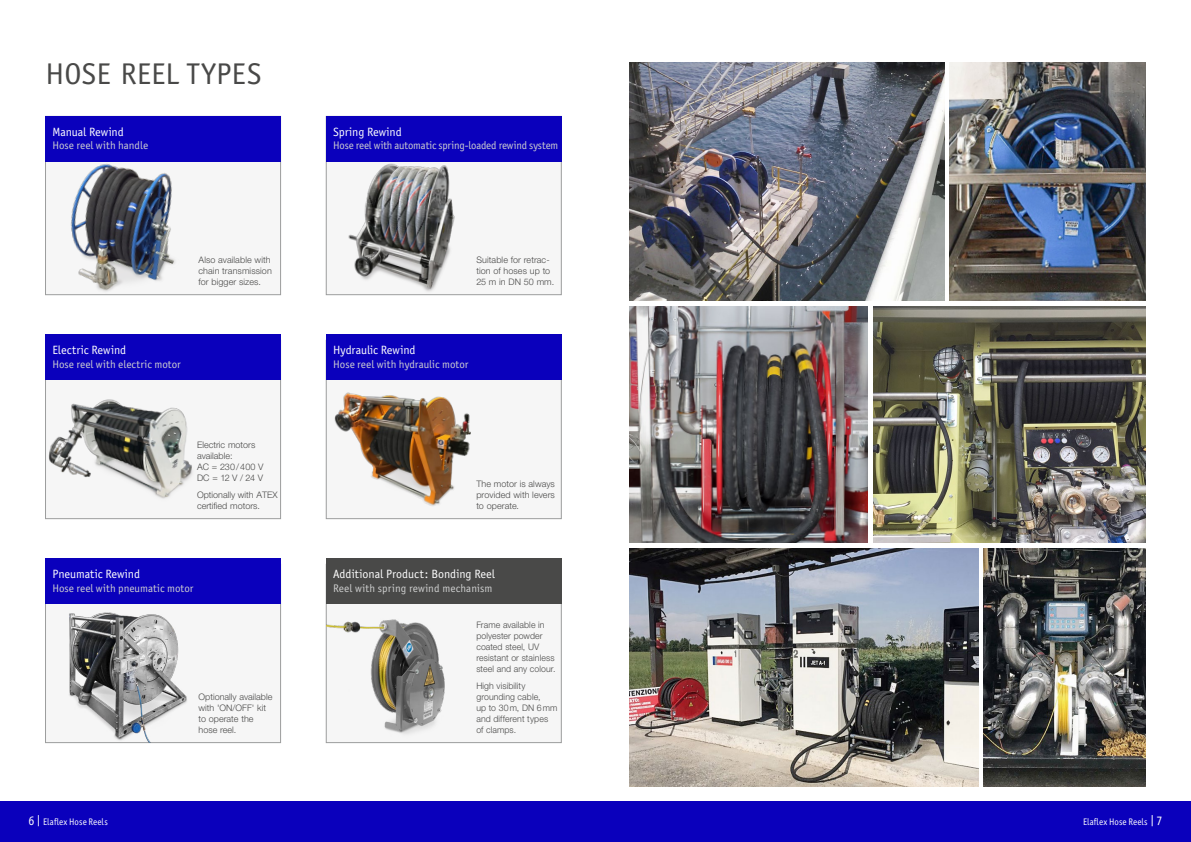
<style>
.page{position:relative;width:1191px;height:842px;background:#fff}
.page>*{position:absolute;margin:0;border:0;box-sizing:border-box;transform-origin:0 0}
.Longcopy_groß{font:30px "Officina Sans ITC Std";letter-spacing:.005em;color:#494948}
.Subheads_ohne_Versal{font:12px "Officina Sans ITC Std";color:#fff}
.Subheads_ohne_Versal-2{font:11px "Officina Sans ITC Std";letter-spacing:.005em;color:#cfd0d0}
.t1{font:9.5px "Officina Sans ITC Std";letter-spacing:.01em;color:#fff;scale:.93 1}
.Longcopy_klein{font:300 9px/11px "Helvetica Neue LTW1 G";letter-spacing:.01em;color:#494948}
.s1{font-size:13px}
</style>
<div class="page">
<div style="left:0;top:801px;width:1191px;height:41px;background:#0a00bc"></div>
<div style="left:45px;top:116px;width:236px;height:179px;background:#f6f6f6;border:1px solid #9c9d9d"></div>
<img style="left:984px;top:549px;width:161px;height:238px">
<img style="left:950px;top:62px;width:195px;height:238px">
<img style="left:873px;top:306px;width:272px;height:237px">
<img style="left:629px;top:549px;width:349px;height:238px">
<img style="left:629px;top:62px;width:315px;height:238px">
<div style="left:45px;top:116px;width:236px;height:46px;background:#0a00bc"></div>
<img style="left:629px;top:306px;width:238px;height:237px">
<div style="left:45px;top:340px;width:236px;height:179px;background:#f6f6f6;border:1px solid #9c9d9d"></div>
<div style="left:45px;top:334px;width:236px;height:46px;background:#0a00bc"></div>
<img style="left:45px;top:162px;width:173px;height:133px">
<img style="left:45px;top:389px;width:148px;height:122px">
<div style="left:45px;top:564px;width:236px;height:179px;background:#f6f6f6;border:1px solid #9c9d9d"></div>
<div style="left:45px;top:558px;width:236px;height:46px;background:#0a00bc"></div>
<img style="left:48px;top:612px;width:153px;height:130px">
<div style="left:326px;top:116px;width:235px;height:179px;background:#f6f6f6;border:1px solid #9c9d9d"></div>
<div style="left:326px;top:116px;width:235px;height:46px;background:#0a00bc"></div>
<img style="left:328px;top:163px;width:137px;height:132px">
<div style="left:326px;top:340px;width:235px;height:179px;background:#f6f6f6;border:1px solid #9c9d9d"></div>
<div style="left:326px;top:334px;width:235px;height:46px;background:#0a00bc"></div>
<img style="left:326px;top:380px;width:153px;height:139px">
<div style="left:326px;top:564px;width:235px;height:179px;background:#f6f6f6;border:1px solid #9c9d9d"></div>
<div style="left:326px;top:558px;width:235px;height:46px;background:#494948"></div>
<img style="left:326px;top:604px;width:143px;height:139px">
<p class="Longcopy_groß" style="left:45px;top:57px;width:218px">HOSE REEL TYPES</p>
<p class="Subheads_ohne_Versal" style="left:52px;top:125px;width:73px">Manual Rewind</p>
<p class="Subheads_ohne_Versal-2" style="left:52px;top:139px;width:97px">Hose reel with handle</p>
<p class="Longcopy_klein" style="left:198px;top:254px;width:75px">Also available with chain transmission for bigger sizes.</p>
<p class="Subheads_ohne_Versal" style="left:52px;top:343px;width:75px">Electric Rewind</p>
<p class="Subheads_ohne_Versal-2" style="left:52px;top:358px;width:130px">Hose reel with electric motor</p>
<p class="Longcopy_klein" style="left:197px;top:439px;width:68px">Electric motors available:<br>AC = 230/400 V<br>DC = 12 V / 24 V</p>
<p class="Longcopy_klein" style="left:197px;top:489px;width:82px">Optionally with ATEX certified motors.</p>
<p class="Subheads_ohne_Versal" style="left:52px;top:567px;width:89px">Pneumatic Rewind</p>
<p class="Subheads_ohne_Versal-2" style="left:52px;top:582px;width:143px">Hose reel with pneumatic motor</p>
<p class="Longcopy_klein" style="left:198px;top:691px;width:75px">Optionally available with 'ON/OFF' kit to operate the hose reel.</p>
<p class="Subheads_ohne_Versal" style="left:333px;top:125px;width:70px">Spring Rewind</p>
<p class="Subheads_ohne_Versal-2" style="left:333px;top:139px;width:226px">Hose reel with automatic spring-loaded rewind system</p>
<p class="Longcopy_klein" style="left:476px;top:254px;width:79px">Suitable for retrac&shy;tion of hoses up to<br>25 m in DN 50 mm.</p>
<p class="Subheads_ohne_Versal" style="left:333px;top:343px;width:84px">Hydraulic Rewind</p>
<p class="Subheads_ohne_Versal-2" style="left:333px;top:358px;width:137px">Hose reel with hydraulic motor</p>
<p class="Longcopy_klein" style="left:476px;top:478px;width:80px;text-align:justify">The motor is always provided with levers to operate.</p>
<p class="Subheads_ohne_Versal" style="left:333px;top:567px;width:163px">Additional Product: Bonding Reel</p>
<p class="Subheads_ohne_Versal-2" style="left:333px;top:582px;width:161px">Reel with spring rewind mechanism</p>
<p class="Longcopy_klein" style="left:476px;top:619px;width:81px">Frame available in polyester powder coated steel, UV resistant or stainless steel and any colour.</p>
<p class="Longcopy_klein" style="left:476px;top:680px;width:83px">High visibility grounding cable,<br>up to 30m, DN 6mm and different types of clamps.</p>
<p class="t1" style="left:28px;top:816px;width:87px"><span class="s1">6 |</span> Elaflex Hose Reels</p>
<p class="t1" style="left:1083px;top:816px;width:87px">Elaflex Hose Reels <span class="s1">| 7</span></p>
</div>
